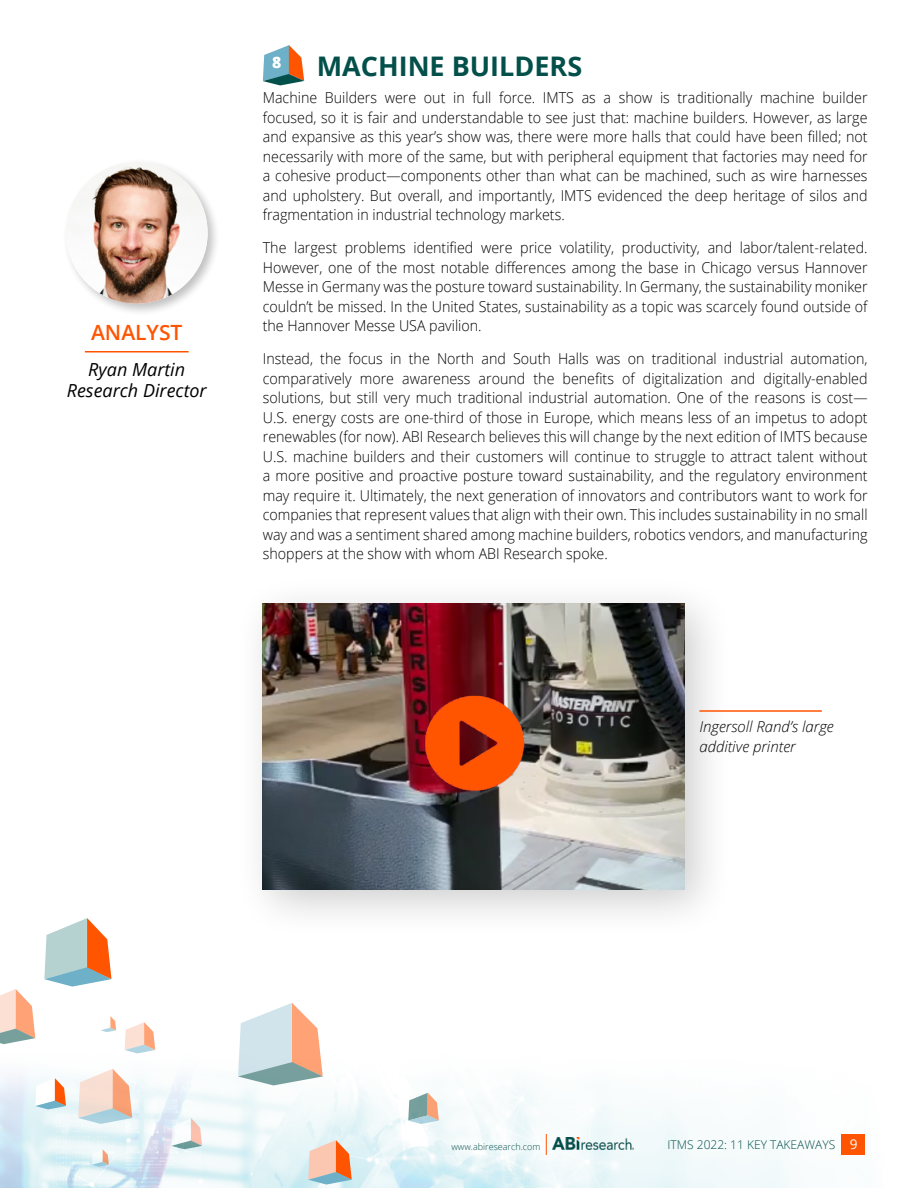
<style>
.page{position:relative;width:918px;height:1188px;background:#fff}
.page>*{position:absolute;margin:0;border:0;box-sizing:border-box;transform-origin:0 0}
.t1{font:700 27px "Open Sans";color:#034f4a}
.t2{font:600 21px "Open Sans";color:#ff5400}
.t3{font:italic 18px/21px "Open Sans";color:#000;text-align:center}
.t4{font:800 15.75px "Open Sans";color:#fff}
.t5{font:300 15px/19.5px "Open Sans";color:#000;text-align:justify;scale:.95 1}
.t6{font:italic 300 15px/19.5px "Open Sans";color:#000}
.t7{font:300 12px "Open Sans";color:#034f4a}
.t8{font:300 9px "Open Sans";color:#034f4a}
.s1{font-weight:400;font-size:13.5px;color:#fff}
</style>
<div class="page">
<img style="left:1px;top:1036px;width:864px;height:152px">
<svg style="left:78px;top:1069px;width:54px;height:55px"></svg>
<svg style="left:238px;top:1003px;width:85px;height:82px"></svg>
<svg style="left:44px;top:918px;width:67px;height:69px"></svg>
<svg style="left:0;top:989px;width:35px;height:55px"></svg>
<svg style="left:92px;top:1149px;width:17px;height:18px"></svg>
<svg style="left:408px;top:1093px;width:31px;height:31px"></svg>
<svg style="left:125px;top:1022px;width:30px;height:31px"></svg>
<svg style="left:35px;top:1078px;width:31px;height:31px"></svg>
<svg style="left:308px;top:1140px;width:44px;height:45px;background:#e0b7a1"></svg>
<svg style="left:171px;top:1118px;width:31px;height:31px"></svg>
<svg style="left:101px;top:1016px;width:15px;height:16px"></svg>
<div style="left:842px;top:1134px;width:23px;height:20px;background:#ff5400"></div>
<img style="left:552px;top:1138px;width:81px;height:12px">
<svg style="left:546px;top:1134px;width:1px;height:21px"></svg>
<div style="left:234px;top:575px;width:500px;height:364px;background:#000;opacity:.2"></div>
<img style="left:263px;top:603px;width:421px;height:287px">
<img style="left:418px;top:690px;width:116px;height:103px">
<hr style="left:699px;top:710px;width:123px;height:2px;background:#ff5400">
<svg style="left:263px;top:45px;width:41px;height:40px"></svg>
<hr style="left:85px;top:351px;width:104px;height:1px;background:#ff5400">
<div style="left:62px;top:158px;width:159px;height:159px;background:#000;opacity:.25"></div>
<img style="left:66px;top:162px;width:142px;height:142px;border-radius:71px">
<h2 class="t2" style="left:91px;top:318px;width:93px">ANALYST</h2>
<p class="t3" style="left:67px;top:359px;width:141px">Ryan Martin<br>Research Director</p>
<p class="t4" style="left:272px;top:50px;width:11px">8</p>
<h1 class="t1" style="left:317px;top:48px;width:267px">MACHINE BUILDERS</h1>
<p class="t5" style="left:263px;top:88px;width:638px">Machine Builders were out in full force. IMTS as a show is traditionally machine builder focused, so it is fair and understandable to see just that: machine builders. However, as large and expansive as this year’s show was, there were more halls that could have been filled; not necessarily with more of the same, but with peripheral equipment that factories may need for a cohesive product—components other than what can be machined, such as wire harnesses and upholstery. But overall, and importantly, IMTS evidenced the deep heritage of silos and fragmentation in industrial technology markets.</p>
<p class="t5" style="left:263px;top:238px;width:638px">The largest problems identified were price volatility, productivity, and labor/talent-related.<br>However, one of the most notable differences among the base in Chicago versus Hannover Messe in Germany was the posture toward sustainability. In Germany, the sustainability moniker couldn’t be missed. In the United States, sustainability as a topic was scarcely found outside of the Hannover Messe USA pavilion.</p>
<p class="t5" style="left:263px;top:349px;width:638px">Instead, the focus in the North and South Halls was on traditional industrial automation, comparatively more awareness around the benefits of digitalization and digitally-enabled solutions, but still very much traditional industrial automation. One of the reasons is cost— U.S. energy costs are one-third of those in Europe, which means less of an impetus to adopt renewables (for now). ABI Research believes this will change by the next edition of IMTS because U.S. machine builders and their customers will continue to struggle to attract talent without a more positive and proactive posture toward sustainability, and the regulatory environment may require it. Ultimately, the next generation of innovators and contributors want to work for companies that represent values that align with their own. This includes sustainability in no small way and was a sentiment shared among machine builders, robotics vendors, and manufacturing shoppers at the show with whom ABI Research spoke.</p>
<p class="t6" style="left:699px;top:717px;width:136px">Ingersoll Rand’s large additive printer</p>
<p class="t8" style="left:451px;top:1141px;width:90px">www.abiresearch.com</p>
<p class="t7" style="left:668px;top:1137px;width:191px">ITMS 2022: 11 KEY TAKEAWAYS <span class="s1">9</span></p>
</div>
